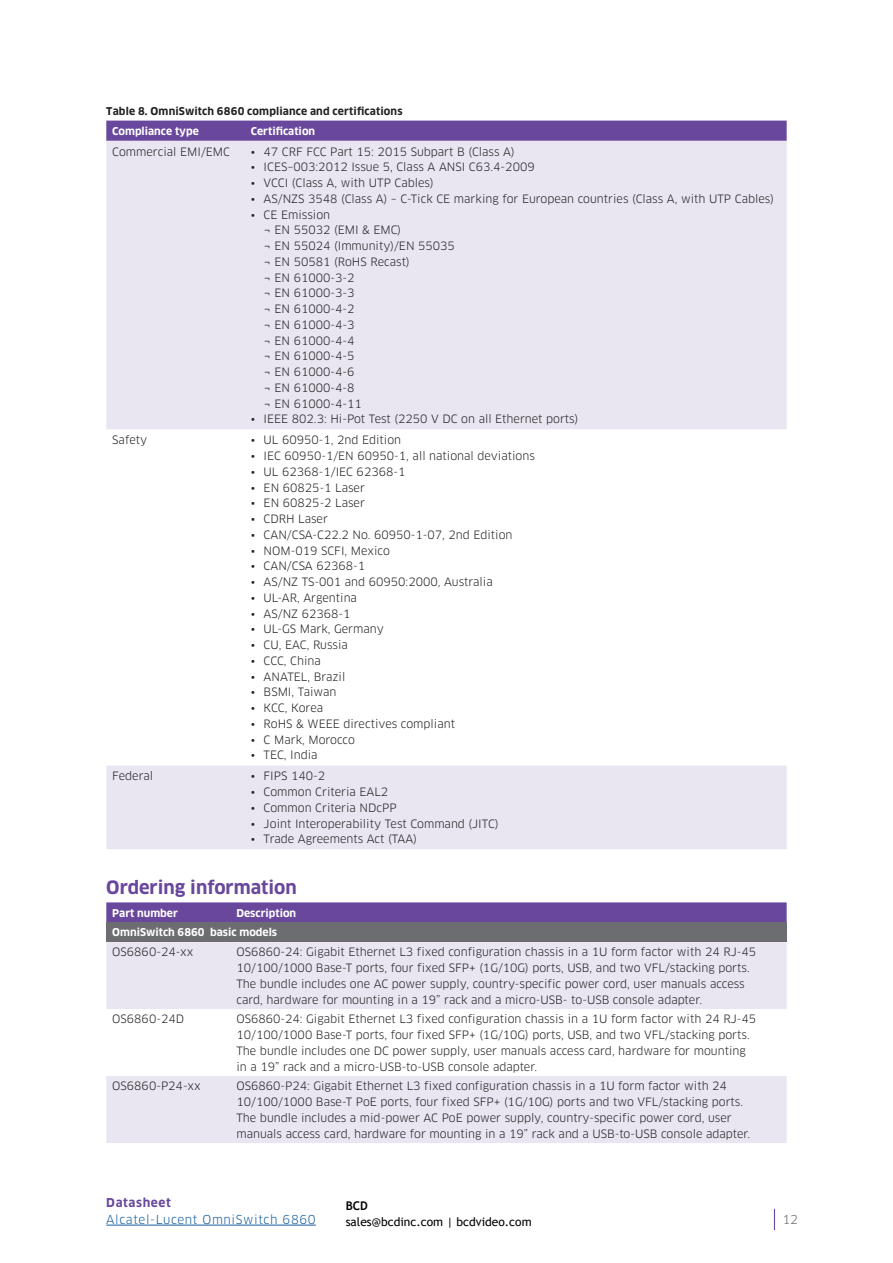
<style>
.page{position:relative;width:893px;height:1263px;background:#fff}
.page>*{position:absolute;margin:0;border:0;box-sizing:border-box;transform-origin:0 0}
.Head_1{font:700 18px "Clan OT";color:#69479c}
.t1{font:12px "Trebuchet MS";color:#000}
.t2{font:12px "Clan OT";letter-spacing:.05em;color:#175d9e}
.t3{font:700 12px "Clan OT";letter-spacing:.05em;color:#69479c}
.t4{font:700 12px "Trebuchet MS";color:#000}
.t5{font:12px "Clan OT";color:#6c6d70}
.Table_body{font:11.25px/15.8px "Clan OT";color:#231f20}
.Table_bullet_2{font:11.25px "Clan OT";color:#231f20}
.Table_head{font:700 10.5px "Clan OT";color:#fff}
.Table_title__Caption{font:700 10.5px "Clan OT";letter-spacing:.015em;color:#231f20}
</style>
<div class="page">
<svg style="left:774px;top:1209px;width:1px;height:21px"></svg>
<hr style="left:106px;top:1225px;width:210px;height:1px;background:#175d9e">
<div style="left:106px;top:121px;width:681px;height:20px;background:#69479c"></div>
<div style="left:106px;top:141px;width:681px;height:708px;background:#e9e5f1"></div>
<svg style="left:106px;top:429px;width:681px;height:336px"></svg>
<svg style="left:106px;top:902px;width:681px;height:21px;background:#6c4c9b"></svg>
<div style="left:106px;top:923px;width:681px;height:19px;background:#6c6d70"></div>
<div style="left:106px;top:942px;width:681px;height:201px;background:#e9e5f1"></div>
<svg style="left:106px;top:1009px;width:681px;height:67px"></svg>
<p class="Table_title__Caption" style="left:106px;top:105px;width:298px">Table 8. OmniSwitch 6860 compliance and certifications</p>
<p class="Table_head" style="left:112px;top:125px;width:88px">Compliance type</p>
<p class="Table_head" style="left:251px;top:125px;width:66px">Certification</p>
<p class="Table_body" style="left:112px;top:144px;width:119px">Commercial EMI/EMC</p>
<p class="Table_body" style="left:251px;top:144px;width:265px">• 47 CRF FCC Part 15: 2015 Subpart B (Class A)</p>
<p class="Table_body" style="left:251px;top:159px;width:285px">• ICES–003:2012 Issue 5, Class A ANSI C63.4-2009</p>
<p class="Table_body" style="left:251px;top:175px;width:184px">• VCCI (Class A, with UTP Cables)</p>
<p class="Table_body" style="left:251px;top:191px;width:525px">• AS/NZS 3548 (Class A) – C-Tick CE marking for European countries (Class A, with UTP Cables)</p>
<p class="Table_body" style="left:251px;top:207px;width:81px">• CE Emission</p>
<p class="Table_bullet_2" style="left:264px;top:224px;width:139px">¬ EN 55032 (EMI &amp; EMC)</p>
<p class="Table_bullet_2" style="left:264px;top:239px;width:193px">¬ EN 55024 (Immunity)/EN 55035</p>
<p class="Table_bullet_2" style="left:264px;top:255px;width:148px">¬ EN 50581 (RoHS Recast)</p>
<p class="Table_bullet_2" style="left:264px;top:271px;width:93px">¬ EN 61000-3-2</p>
<p class="Table_bullet_2" style="left:264px;top:287px;width:93px">¬ EN 61000-3-3</p>
<p class="Table_bullet_2" style="left:264px;top:302px;width:93px">¬ EN 61000-4-2</p>
<p class="Table_bullet_2" style="left:264px;top:318px;width:93px">¬ EN 61000-4-3</p>
<p class="Table_bullet_2" style="left:264px;top:334px;width:93px">¬ EN 61000-4-4</p>
<p class="Table_bullet_2" style="left:264px;top:350px;width:93px">¬ EN 61000-4-5</p>
<p class="Table_bullet_2" style="left:264px;top:365px;width:93px">¬ EN 61000-4-6</p>
<p class="Table_bullet_2" style="left:264px;top:381px;width:93px">¬ EN 61000-4-8</p>
<p class="Table_bullet_2" style="left:264px;top:397px;width:100px">¬ EN 61000-4-11</p>
<p class="Table_body" style="left:251px;top:411px;width:329px">• IEEE 802.3: Hi-Pot Test (2250 V DC on all Ethernet ports)</p>
<p class="Table_body" style="left:112px;top:432px;width:36px">Safety</p>
<p class="Table_body" style="left:251px;top:432px;width:152px">• UL 60950-1, 2nd Edition</p>
<p class="Table_body" style="left:251px;top:448px;width:285px">• IEC 60950-1/EN 60950-1, all national deviations</p>
<p class="Table_body" style="left:251px;top:464px;width:156px">• UL 62368-1/IEC 62368-1</p>
<p class="Table_body" style="left:251px;top:480px;width:116px">• EN 60825-1 Laser</p>
<p class="Table_body" style="left:251px;top:495px;width:116px">• EN 60825-2 Laser</p>
<p class="Table_body" style="left:251px;top:511px;width:79px">• CDRH Laser</p>
<p class="Table_body" style="left:251px;top:527px;width:263px">• CAN/CSA-C22.2 No. 60950-1-07, 2nd Edition</p>
<p class="Table_body" style="left:251px;top:543px;width:140px">• NOM-019 SCFI, Mexico</p>
<p class="Table_body" style="left:251px;top:558px;width:116px">• CAN/CSA 62368-1</p>
<p class="Table_body" style="left:251px;top:574px;width:243px">• AS/NZ TS-001 and 60950:2000, Australia</p>
<p class="Table_body" style="left:251px;top:590px;width:108px">• UL-AR, Argentina</p>
<p class="Table_body" style="left:251px;top:606px;width:101px">• AS/NZ 62368-1</p>
<p class="Table_body" style="left:251px;top:621px;width:134px">• UL-GS Mark, Germany</p>
<p class="Table_body" style="left:251px;top:637px;width:99px">• CU, EAC, Russia</p>
<p class="Table_body" style="left:251px;top:653px;width:72px">• CCC, China</p>
<p class="Table_body" style="left:251px;top:669px;width:96px">• ANATEL, Brazil</p>
<p class="Table_body" style="left:251px;top:684px;width:87px">• BSMI, Taiwan</p>
<p class="Table_body" style="left:251px;top:700px;width:74px">• KCC, Korea</p>
<p class="Table_body" style="left:251px;top:716px;width:206px">• RoHS &amp; WEEE directives compliant</p>
<p class="Table_body" style="left:251px;top:732px;width:106px">• C Mark, Morocco</p>
<p class="Table_body" style="left:251px;top:747px;width:68px">• TEC, India</p>
<p class="Table_body" style="left:112px;top:768px;width:42px">Federal</p>
<p class="Table_body" style="left:251px;top:768px;width:76px">• FIPS 140-2</p>
<p class="Table_body" style="left:251px;top:784px;width:139px">• Common Criteria EAL2</p>
<p class="Table_body" style="left:251px;top:800px;width:147px">• Common Criteria NDcPP</p>
<p class="Table_body" style="left:251px;top:815px;width:249px">• Joint Interoperability Test Command (JITC)</p>
<p class="Table_body" style="left:251px;top:831px;width:168px">• Trade Agreements Act (TAA)</p>
<p class="Head_1" style="left:106px;top:877px;width:192px">Ordering information</p>
<p class="Table_head" style="left:112px;top:907px;width:67px">Part number</p>
<p class="Table_head" style="left:236px;top:907px;width:61px">Description</p>
<p class="Table_head" style="left:112px;top:926px;width:166px">OmniSwitch 6860 basic models</p>
<p class="Table_body" style="left:112px;top:944px;width:83px">OS6860-24-xx</p>
<p class="Table_body" style="left:236px;top:944px;width:521px">OS6860-24: Gigabit Ethernet L3 fixed configuration chassis in a 1U form factor with 24 RJ-45<br>10/100/1000 Base-T ports, four fixed SFP+ (1G/10G) ports, USB, and two VFL/stacking ports.<br>The bundle includes one AC power supply, country-specific power cord, user manuals access card, hardware for mounting in a 19” rack and a micro-USB- to-USB console adapter.</p>
<p class="Table_body" style="left:112px;top:1011px;width:73px">OS6860-24D</p>
<p class="Table_body" style="left:236px;top:1011px;width:521px">OS6860-24: Gigabit Ethernet L3 fixed configuration chassis in a 1U form factor with 24 RJ-45<br>10/100/1000 Base-T ports, four fixed SFP+ (1G/10G) ports, USB, and two VFL/stacking ports.<br>The bundle includes one DC power supply, user manuals access card, hardware for mounting</p>
<p class="Table_body" style="left:236px;top:1058px;width:302px">in a 19” rack and a micro-USB-to-USB console adapter.</p>
<p class="Table_body" style="left:112px;top:1078px;width:90px">OS6860-P24-xx</p>
<p class="Table_body" style="left:236px;top:1078px;width:515px">OS6860-P24: Gigabit Ethernet L3 fixed configuration chassis in a 1U form factor with 24<br>10/100/1000 Base-T PoE ports, four fixed SFP+ (1G/10G) ports and two VFL/stacking ports.<br>The bundle includes a mid-power AC PoE power supply, country-specific power cord, user manuals access card, hardware for mounting in a 19” rack and a USB-to-USB console adapter.</p>
<p class="t3" style="left:106px;top:1196px;width:66px">Datasheet</p>
<p class="t2" style="left:106px;top:1212px;width:211px">Alcatel-Lucent OmniSwitch 6860</p>
<p class="t4" style="left:346px;top:1198px;width:24px">BCD</p>
<p class="t1" style="left:346px;top:1214px;width:187px">sales@bcdinc.com | bcdvideo.com</p>
<p class="t5" style="left:782px;top:1212px;width:17px">12</p>
</div>
